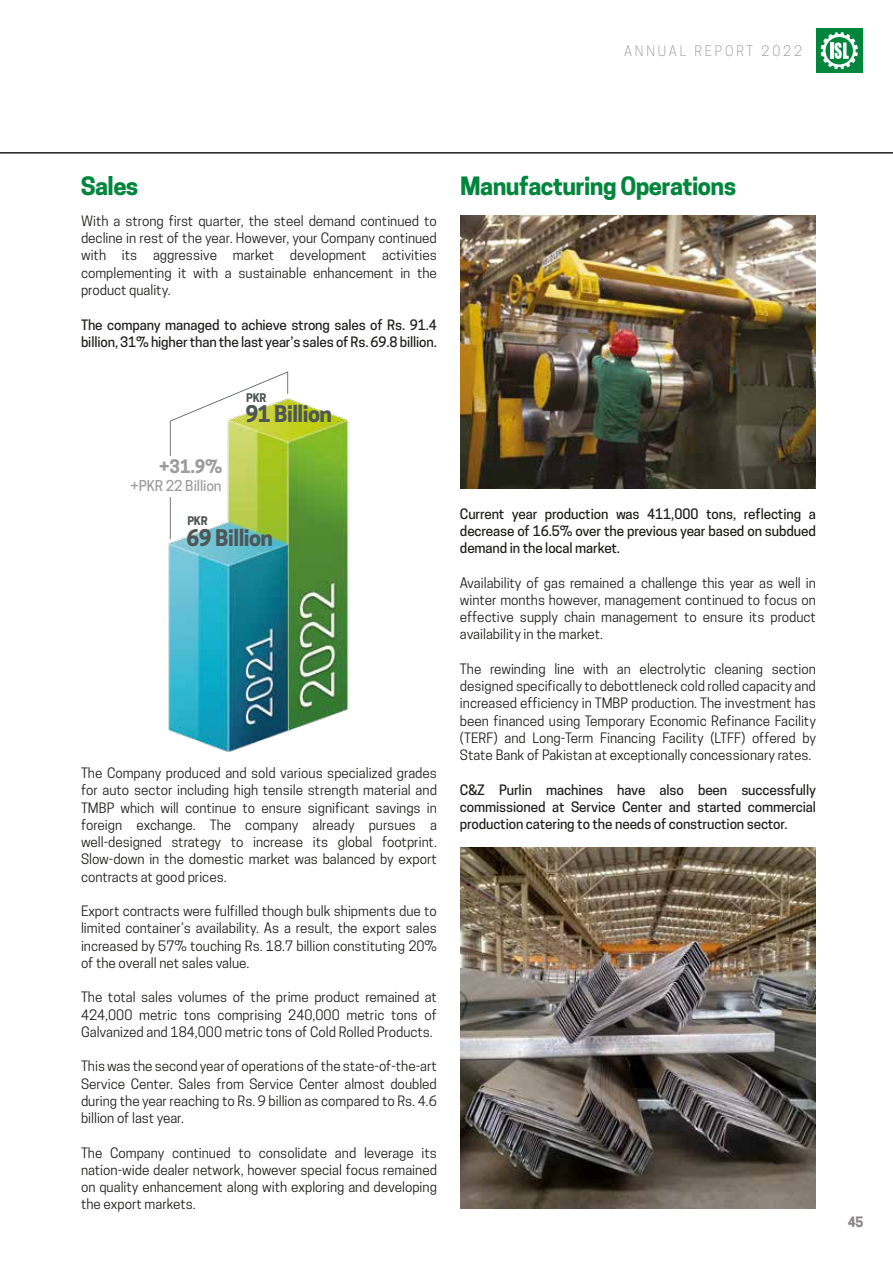
<style>
.page{position:relative;width:893px;height:1263px;background:#fff}
.page>*{position:absolute;margin:0;border:0;box-sizing:border-box;transform-origin:0 0}
.t1{font:700 23.7px "Cooper Hewitt";letter-spacing:-.025em;color:#00863c}
.t2{font:700 21.6px "Cooper Hewitt";letter-spacing:-.025em;color:#4e5656}
.t3{font:700 17.55px "Cooper Hewitt";color:#9d9b9d}
.t4{font:500 14.1px "Cooper Hewitt";letter-spacing:-.01em;color:#9d9b9d}
.t5{font:13.5px/17.2px "Cooper Hewitt";color:#1d1d1b;text-align:justify}
.t6{font:500 13.5px/17.2px "Cooper Hewitt";letter-spacing:-.01em;color:#1d1d1b;text-align:justify}
.t7{font:300 13.5px "Cooper Hewitt";letter-spacing:.215em;color:#8a8586}
.t8{font:700 13.5px "Cooper Hewitt";color:#8a8586}
.t9{font:700 11.25px "Cooper Hewitt";letter-spacing:-.025em;color:#4e5656}
</style>
<div class="page">
<div style="left:816px;top:28px;width:46px;height:45px;background:#00863c"></div>
<svg style="left:821px;top:32px;width:37px;height:37px"></svg>
<hr style="left:0;top:152px;width:893px;height:2px;background:#1d1d1b">
<img style="left:461px;top:215px;width:354px;height:273px">
<img style="left:461px;top:847px;width:354px;height:361px">
<img style="left:168px;top:381px;width:181px;height:371px">
<svg style="left:170px;top:371px;width:118px;height:168px"></svg>
<div style="left:132px;top:456px;width:91px;height:40px;background:#fff"></div>
<p class="t7" style="left:624px;top:43px;width:180px">ANNUAL REPORT 2022</p>
<h1 class="t1" style="left:81px;top:172px;width:59px">Sales</h1>
<h1 class="t1" style="left:460px;top:172px;width:278px">Manufacturing Operations</h1>
<p class="t5" style="left:81px;top:212px;width:357px">With a strong first quarter, the steel demand continued to decline in rest of the year. However, your Company continued with its aggressive market development activities complementing it with a sustainable enhancement in the product quality.</p>
<p class="t6" style="left:81px;top:316px;width:357px">The company managed to achieve strong sales of Rs. 91.4 billion, 31% higher than the last year’s sales of Rs. 69.8 billion.</p>
<p class="t9" style="left:246px;top:391px;width:22px">PKR</p>
<p class="t3" style="left:159px;top:456px;width:65px">+31.9%</p>
<p class="t4" style="left:130px;top:477px;width:93px">+PKR 22 Billion</p>
<p class="t9" style="left:187px;top:514px;width:22px">PKR</p>
<h2 class="t2" style="left:245px;top:401px;width:88px">91 Billion</h2>
<h2 class="t2" style="left:187px;top:525px;width:88px">69 Billion</h2>
<p class="t5" style="left:81px;top:764px;width:357px">The Company produced and sold various specialized grades for auto sector including high tensile strength material and TMBP which will continue to ensure significant savings in foreign exchange. The company already pursues a well-designed strategy to increase its global footprint.<br>Slow-down in the domestic market was balanced by export contracts at good prices.</p>
<p class="t5" style="left:81px;top:902px;width:357px">Export contracts were fulfilled though bulk shipments due to limited container’s availability. As a result, the export sales increased by 57% touching Rs. 18.7 billion constituting 20% of the overall net sales value.</p>
<p class="t5" style="left:81px;top:989px;width:357px">The total sales volumes of the prime product remained at 424,000 metric tons comprising 240,000 metric tons of Galvanized and 184,000 metric tons of Cold Rolled Products.</p>
<p class="t5" style="left:81px;top:1058px;width:357px">This was the second year of operations of the state-of-the-art Service Center. Sales from Service Center almost doubled during the year reaching to Rs. 9 billion as compared to Rs. 4.6 billion of last year.</p>
<p class="t5" style="left:81px;top:1144px;width:357px">The Company continued to consolidate and leverage its nation-wide dealer network, however special focus remained on quality enhancement along with exploring and developing the export markets.</p>
<p class="t6" style="left:460px;top:505px;width:357px">Current year production was 411,000 tons, reflecting a decrease of 16.5% over the previous year based on subdued demand in the local market.</p>
<p class="t5" style="left:460px;top:574px;width:357px">Availability of gas remained a challenge this year as well in winter months however, management continued to focus on effective supply chain management to ensure its product availability in the market.</p>
<p class="t5" style="left:460px;top:660px;width:357px">The rewinding line with an electrolytic cleaning section designed specifically to debottleneck cold rolled capacity and increased efficiency in TMBP production. The investment has been financed using Temporary Economic Refinance Facility (TERF) and Long-Term Financing Facility (LTFF) offered by State Bank of Pakistan at exceptionally concessionary rates.</p>
<p class="t6" style="left:460px;top:781px;width:357px">C&amp;Z Purlin machines have also been successfully commissioned at Service Center and started commercial production catering to the needs of construction sector.</p>
<p class="t8" style="left:848px;top:1214px;width:17px">45</p>
</div>
